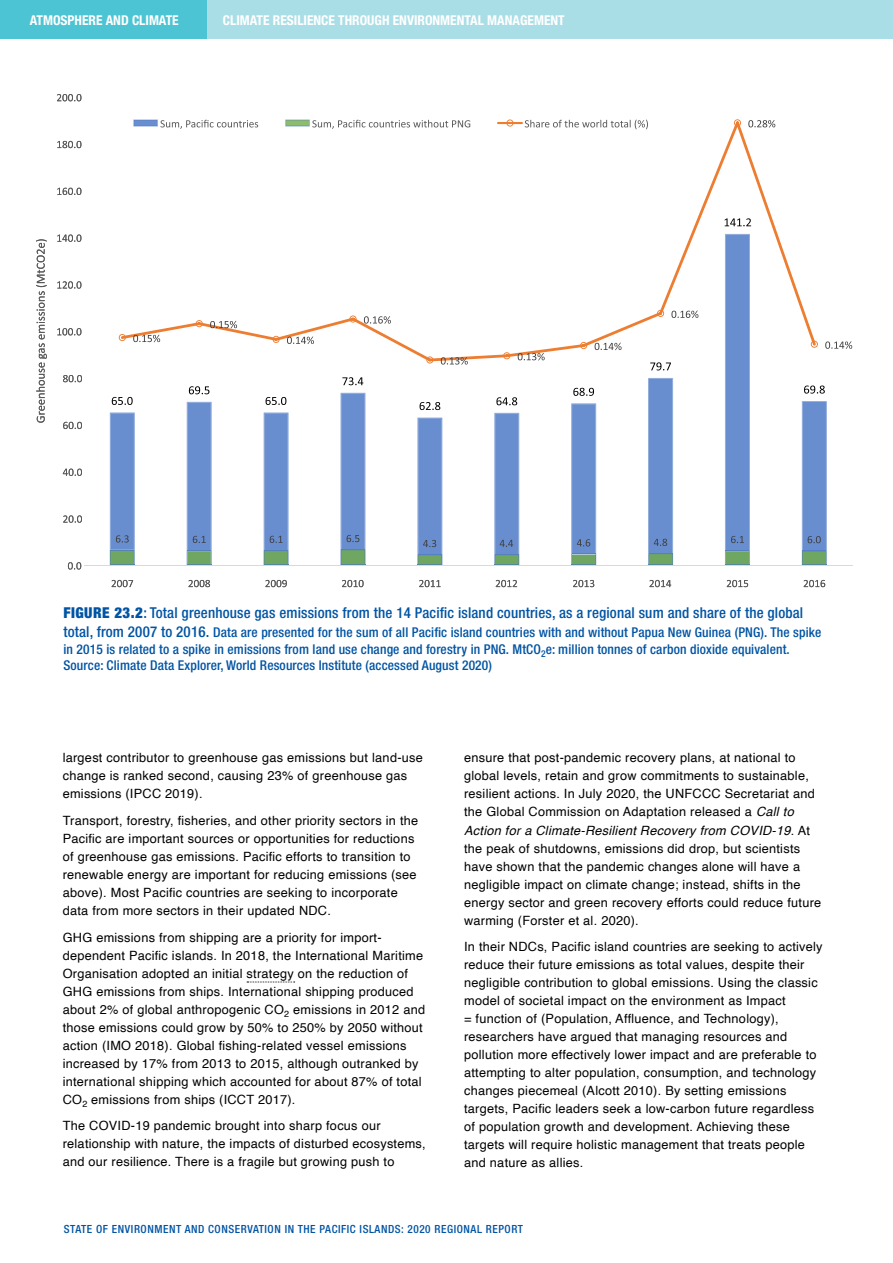
<style>
.page{position:relative;width:893px;height:1263px;background:#fff}
.page>*{position:absolute;margin:0;border:0;box-sizing:border-box;transform-origin:0 0}
.t1{font:500 condensed 15px "Helvetica Neue LT Pro";letter-spacing:.01em;color:#0054a4}
.t2{font:500 condensed 13.5px/16.5px "Helvetica Neue LT Pro";letter-spacing:.01em;color:#0054a4}
.t3{font:700 condensed 13.5px "Helvetica Neue LT Pro";color:#fff}
.t4{font:12.75px/18px "Helvetica";letter-spacing:.02em;color:#000}
.t5{font:500 condensed 11.25px "Helvetica Neue LT Pro";letter-spacing:.05em;color:#0054a4}
.s1{font-weight:900}
.s2{font-size:15px}
.s3{font-style:italic}
</style>
<div class="page">
<div style="left:63px;top:0;width:830px;height:38px;background:#aadee6"></div>
<div style="left:0;top:0;width:207px;height:38px;background:#4cc4d3"></div>
<hr style="left:84px;top:564px;width:769px;height:1px;background:#d9d9d9">
<svg style="left:119px;top:119px;width:699px;height:229px"></svg>
<svg style="left:112px;top:397px;width:21px;height:8px"></svg>
<svg style="left:725px;top:218px;width:26px;height:8px"></svg>
<svg style="left:804px;top:385px;width:21px;height:9px"></svg>
<svg style="left:110px;top:412px;width:25px;height:153px;background:#6d92c6"></svg>
<svg style="left:802px;top:401px;width:25px;height:164px;background:#6c91c7"></svg>
<svg style="left:133px;top:335px;width:27px;height:7px"></svg>
<svg style="left:187px;top:234px;width:563px;height:331px"></svg>
<svg style="left:748px;top:120px;width:27px;height:7px"></svg>
<svg style="left:825px;top:341px;width:27px;height:8px"></svg>
<svg style="left:68px;top:562px;width:13px;height:7px"></svg>
<svg style="left:63px;top:515px;width:19px;height:8px"></svg>
<svg style="left:63px;top:469px;width:19px;height:7px"></svg>
<svg style="left:63px;top:422px;width:19px;height:7px"></svg>
<svg style="left:63px;top:375px;width:19px;height:7px"></svg>
<svg style="left:57px;top:328px;width:24px;height:7px"></svg>
<svg style="left:57px;top:281px;width:24px;height:8px"></svg>
<svg style="left:57px;top:235px;width:24px;height:7px"></svg>
<svg style="left:57px;top:188px;width:24px;height:7px"></svg>
<svg style="left:57px;top:141px;width:24px;height:7px"></svg>
<svg style="left:57px;top:94px;width:24px;height:7px"></svg>
<svg style="left:112px;top:580px;width:21px;height:7px"></svg>
<svg style="left:189px;top:580px;width:21px;height:7px"></svg>
<svg style="left:265px;top:580px;width:22px;height:7px"></svg>
<svg style="left:342px;top:580px;width:22px;height:7px"></svg>
<svg style="left:419px;top:580px;width:22px;height:7px"></svg>
<svg style="left:496px;top:580px;width:21px;height:7px"></svg>
<svg style="left:573px;top:580px;width:21px;height:7px"></svg>
<svg style="left:649px;top:580px;width:22px;height:7px"></svg>
<svg style="left:727px;top:580px;width:21px;height:7px"></svg>
<svg style="left:804px;top:580px;width:21px;height:7px"></svg>
<svg style="left:36px;top:239px;width:11px;height:184px"></svg>
<svg style="left:133px;top:119px;width:125px;height:10px"></svg>
<svg style="left:285px;top:119px;width:185px;height:10px"></svg>
<hr style="left:497px;top:122px;width:26px;height:2px;background:#ed7d31">
<svg style="left:506px;top:119px;width:8px;height:8px"></svg>
<svg style="left:525px;top:120px;width:123px;height:9px"></svg>
<svg style="left:247px;top:982px;width:48px;height:1px"></svg>
<p class="t3" style="left:30px;top:12px;width:150px">ATMOSPHERE AND CLIMATE</p>
<p class="t3" style="left:223px;top:12px;width:343px">CLIMATE RESILIENCE THROUGH ENVIRONMENTAL MANAGEMENT</p>
<p class="t1" style="left:63px;top:604px;width:741px"><span class="s1">FIGURE 23.2</span>: Total greenhouse gas emissions from the 14 Pacific island countries, as a regional sum and share of the global</p>
<p class="t2" style="left:63px;top:624px;width:759px"><span class="s2">total, from 2007 to 2016.</span> Data are presented for the sum of all Pacific island countries with and without Papua New Guinea (PNG). The spike in 2015 is related to a spike in emissions from land use change and forestry in PNG. MtCO<sub>2</sub>e: million tonnes of carbon dioxide equivalent.<br>Source: Climate Data Explorer, World Resources Institute (accessed August 2020)</p>
<p class="t4" style="left:63px;top:749px;width:362px">largest contributor to greenhouse gas emissions but land-use change is ranked second, causing 23% of greenhouse gas emissions (IPCC 2019).</p>
<p class="t4" style="left:63px;top:812px;width:357px">Transport, forestry, fisheries, and other priority sectors in the Pacific are important sources or opportunities for reductions of greenhouse gas emissions. Pacific efforts to transition to renewable energy are important for reducing emissions (see above). Most Pacific countries are seeking to incorporate data from more sectors in their updated NDC.</p>
<p class="t4" style="left:63px;top:928px;width:364px">GHG emissions from shipping are a priority for import&shy;dependent Pacific islands. In 2018, the International Maritime Organisation adopted an initial strategy on the reduction of GHG emissions from ships. International shipping produced about 2% of global anthropogenic CO<sub>2</sub> emissions in 2012 and those emissions could grow by 50% to 250% by 2050 without action (IMO 2018). Global fishing-related vessel emissions increased by 17% from 2013 to 2015, although outranked by international shipping which accounted for about 87% of total CO<sub>2</sub> emissions from ships (ICCT 2017).</p>
<p class="t4" style="left:63px;top:1117px;width:365px">The COVID-19 pandemic brought into sharp focus our relationship with nature, the impacts of disturbed ecosystems, and our resilience. There is a fragile but growing push to</p>
<p class="t4" style="left:464px;top:749px;width:359px">ensure that post-pandemic recovery plans, at national to global levels, retain and grow commitments to sustainable, resilient actions. In July 2020, the UNFCCC Secretariat and the Global Commission on Adaptation released a <span class="s3">Call to Action for a Climate-Resilient Recovery from COVID-19</span>. At the peak of shutdowns, emissions did drop, but scientists have shown that the pandemic changes alone will have a negligible impact on climate change; instead, shifts in the energy sector and green recovery efforts could reduce future warming (Forster et al. 2020).</p>
<p class="t4" style="left:464px;top:938px;width:360px">In their NDCs, Pacific island countries are seeking to actively reduce their future emissions as total values, despite their negligible contribution to global emissions. Using the classic model of societal impact on the environment as Impact<br>= function of (Population, Affluence, and Technology), researchers have argued that managing resources and pollution more effectively lower impact and are preferable to attempting to alter population, consumption, and technology changes piecemeal (Alcott 2010). By setting emissions targets, Pacific leaders seek a low-carbon future regardless of population growth and development. Achieving these targets will require holistic management that treats people and nature as allies.</p>
<p class="t5" style="left:64px;top:1222px;width:461px">STATE OF ENVIRONMENT AND CONSERVATION IN THE PACIFIC ISLANDS: 2020 REGIONAL REPORT</p>
</div>
